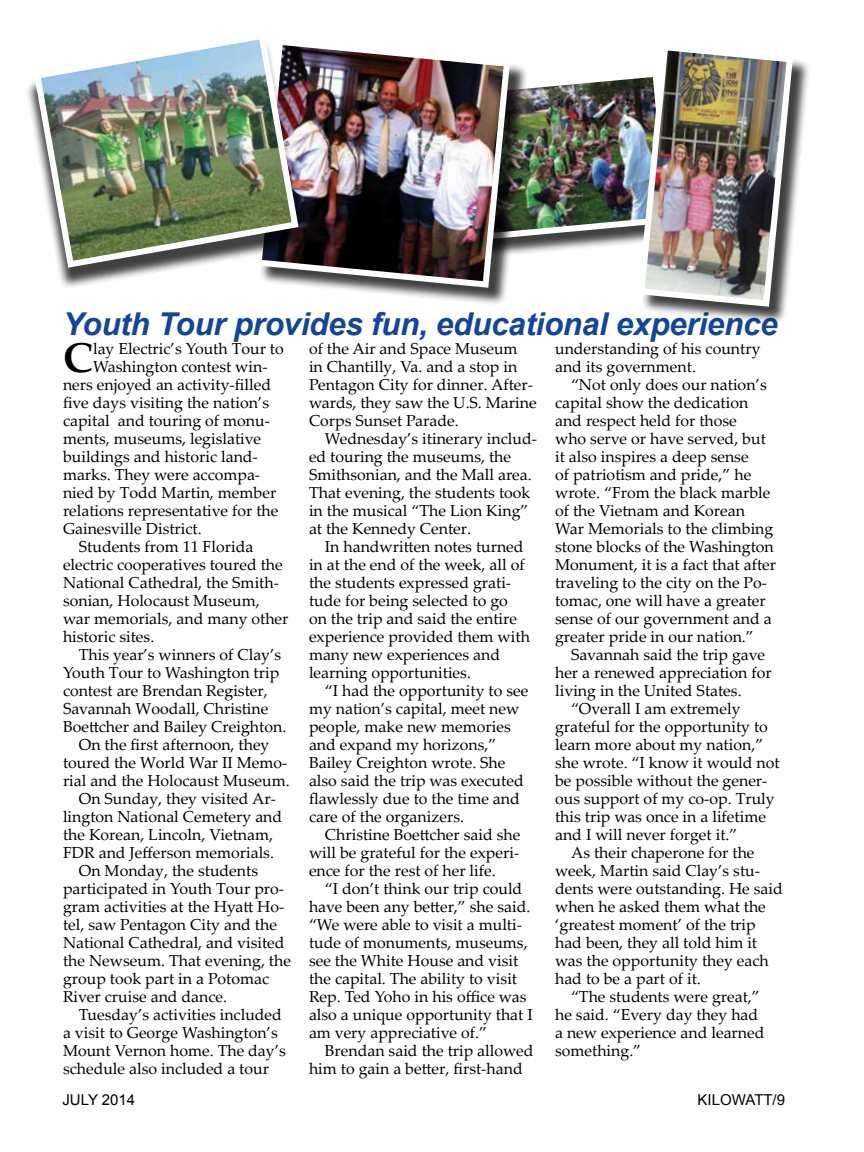
<style>
.page{position:relative;width:864px;height:1152px;background:#fff}
.page>*{position:absolute;margin:0;border:0;box-sizing:border-box;transform-origin:0 0}
.t1{font:700 41.55px "Palatino Linotype";color:#000}
.t2{font:italic 700 31.5px "Arial";letter-spacing:-.01em;color:#134598}
.t3{font:15.9px/18px "Palatino Linotype";color:#000}
.t4{font:15px "Arial";color:#000}
</style>
<div class="page">
<div style="left:428px;top:73px;width:263px;height:189px;background:#000;opacity:.75"></div>
<img style="left:528px;top:73px;width:107px;height:174px">
<div style="left:258px;top:41px;width:270px;height:265px;background:#000;opacity:.75"></div>
<img style="left:258px;top:41px;width:255px;height:250px">
<div style="left:25px;top:40px;width:280px;height:250px;background:#000;opacity:.75"></div>
<img style="left:30px;top:39px;width:272px;height:232px">
<div style="left:641px;top:47px;width:170px;height:278px;background:#000;opacity:.75"></div>
<img style="left:635px;top:47px;width:161px;height:263px">
<h2 class="t2" style="left:63px;top:303px;width:716px">Youth Tour provides fun, educational experience</h2>
<p class="t3" style="left:309px;top:339px;width:229px">of the Air and Space Museum<br>in Chantilly, Va. and a stop in<br>Pentagon City for dinner. After&shy;wards, they saw the U.S. Marine<br>Corps Sunset Parade.</p>
<p class="t3" style="left:309px;top:429px;width:229px;text-indent:16px">Wednesday’s itinerary includ&shy;ed touring the museums, the<br>Smithsonian, and the Mall area.<br>That evening, the students took in the musical “The Lion King” at the Kennedy Center.</p>
<p class="t3" style="left:309px;top:537px;width:222px;text-indent:16px">In handwritten notes turned in at the end of the week, all of the students expressed grati&shy;tude for being selected to go<br>on the trip and said the entire experience provided them with many new experiences and learning opportunities.</p>
<p class="t3" style="left:309px;top:681px;width:221px;text-indent:16px">“I had the opportunity to see my nation’s capital, meet new people, make new memories and expand my horizons,”<br>Bailey Creighton wrote. She also said the trip was executed flawlessly due to the time and care of the organizers.</p>
<p class="t3" style="left:309px;top:825px;width:213px;text-align:justify;text-indent:16px">Christine Boettcher said she will be grateful for the experi&shy;ence for the rest of her life.</p>
<p class="t3" style="left:309px;top:879px;width:225px;text-indent:16px">“I don’t think our trip could have been any better,” she said. “We were able to visit a multi&shy;tude of monuments, museums, see the White House and visit the capital. The ability to visit<br>Rep. Ted Yoho in his office was also a unique opportunity that I am very appreciative of.”</p>
<p class="t3" style="left:309px;top:1041px;width:226px;text-indent:16px">Brendan said the trip allowed him to gain a better, first-hand</p>
<h1 class="t1" style="left:63px;top:328px;width:32px">C</h1>
<p class="t3" style="left:93px;top:339px;width:192px">lay Electric’s Youth Tour to</p>
<p class="t3" style="left:555px;top:339px;width:207px">understanding of his country and its government.</p>
<p class="t3" style="left:555px;top:375px;width:222px;text-indent:16px">“Not only does our nation’s capital show the dedication and respect held for those<br>who serve or have served, but it also inspires a deep sense<br>of patriotism and pride,” he wrote. “From the black marble of the Vietnam and Korean<br>War Memorials to the climbing stone blocks of the Washington<br>Monument, it is a fact that after traveling to the city on the Po&shy;tomac, one will have a greater sense of our government and a greater pride in our nation.”</p>
<p class="t3" style="left:571px;top:645px;width:196px">Savannah said the trip gave</p>
<p class="t3" style="left:555px;top:663px;width:218px">her a renewed appreciation for</p>
<p class="t3" style="left:555px;top:681px;width:188px">living in the United States.</p>
<p class="t3" style="left:571px;top:699px;width:171px">“Overall I am extremely</p>
<p class="t3" style="left:555px;top:717px;width:214px">grateful for the opportunity to</p>
<p class="t3" style="left:555px;top:735px;width:210px">learn more about my nation,”</p>
<p class="t3" style="left:555px;top:753px;width:226px">she wrote. “I know it would not</p>
<p class="t3" style="left:555px;top:771px;width:214px">be possible without the gener-</p>
<p class="t3" style="left:555px;top:789px;width:221px">ous support of my co-op. Truly</p>
<p class="t3" style="left:555px;top:807px;width:212px">this trip was once in a lifetime</p>
<p class="t3" style="left:555px;top:825px;width:184px">and I will never forget it.”</p>
<p class="t3" style="left:571px;top:843px;width:185px">As their chaperone for the</p>
<p class="t3" style="left:555px;top:861px;width:206px">week, Martin said Clay’s stu-</p>
<p class="t3" style="left:555px;top:879px;width:229px">dents were outstanding. He said</p>
<p class="t3" style="left:555px;top:897px;width:212px">when he asked them what the</p>
<p class="t3" style="left:555px;top:915px;width:202px">‘greatest moment’ of the trip</p>
<p class="t3" style="left:555px;top:933px;width:204px">had been, they all told him it</p>
<p class="t3" style="left:555px;top:951px;width:215px">was the opportunity they each</p>
<p class="t3" style="left:555px;top:969px;width:147px">had to be a part of it.</p>
<p class="t3" style="left:571px;top:987px;width:190px">“The students were great,”</p>
<p class="t3" style="left:555px;top:1005px;width:205px">he said. “Every day they had</p>
<p class="t3" style="left:555px;top:1023px;width:211px">a new experience and learned</p>
<p class="t3" style="left:555px;top:1041px;width:88px">something.”</p>
<p class="t3" style="left:93px;top:357px;width:176px">Washington contest win-</p>
<p class="t3" style="left:63px;top:375px;width:210px">ners enjoyed an activity-filled</p>
<p class="t3" style="left:63px;top:393px;width:208px">five days visiting the nation’s</p>
<p class="t3" style="left:63px;top:411px;width:209px">capital and touring of monu-</p>
<p class="t3" style="left:63px;top:429px;width:200px">ments, museums, legislative</p>
<p class="t3" style="left:63px;top:447px;width:196px">buildings and historic land-</p>
<p class="t3" style="left:63px;top:465px;width:199px">marks. They were accompa-</p>
<p class="t3" style="left:63px;top:483px;width:215px">nied by Todd Martin, member</p>
<p class="t3" style="left:63px;top:501px;width:217px">relations representative for the</p>
<p class="t3" style="left:63px;top:519px;width:140px">Gainesville District.</p>
<p class="t3" style="left:79px;top:537px;width:176px">Students from 11 Florida</p>
<p class="t3" style="left:63px;top:555px;width:221px">electric cooperatives toured the</p>
<p class="t3" style="left:63px;top:573px;width:218px">National Cathedral, the Smith-</p>
<p class="t3" style="left:63px;top:591px;width:198px">sonian, Holocaust Museum,</p>
<p class="t3" style="left:63px;top:609px;width:227px">war memorials, and many other</p>
<p class="t3" style="left:63px;top:627px;width:93px">historic sites.</p>
<p class="t3" style="left:79px;top:645px;width:204px">This year’s winners of Clay’s</p>
<p class="t3" style="left:63px;top:663px;width:218px">Youth Tour to Washington trip</p>
<p class="t3" style="left:63px;top:681px;width:206px">contest are Brendan Register,</p>
<p class="t3" style="left:63px;top:699px;width:207px">Savannah Woodall, Christine</p>
<p class="t3" style="left:63px;top:717px;width:225px">Boettcher and Bailey Creighton.</p>
<p class="t3" style="left:79px;top:735px;width:192px">On the first afternoon, they</p>
<p class="t3" style="left:63px;top:753px;width:226px">toured the World War II Memo-</p>
<p class="t3" style="left:63px;top:771px;width:228px">rial and the Holocaust Museum.</p>
<p class="t3" style="left:79px;top:789px;width:199px">On Sunday, they visited Ar-</p>
<p class="t3" style="left:63px;top:807px;width:221px">lington National Cemetery and</p>
<p class="t3" style="left:63px;top:825px;width:212px">the Korean, Lincoln, Vietnam,</p>
<p class="t3" style="left:63px;top:843px;width:213px">FDR and Jefferson memorials.</p>
<p class="t3" style="left:79px;top:861px;width:181px">On Monday, the students</p>
<p class="t3" style="left:63px;top:879px;width:223px">participated in Youth Tour pro-</p>
<p class="t3" style="left:63px;top:897px;width:223px">gram activities at the Hyatt Ho-</p>
<p class="t3" style="left:63px;top:915px;width:216px">tel, saw Pentagon City and the</p>
<p class="t3" style="left:63px;top:933px;width:223px">National Cathedral, and visited</p>
<p class="t3" style="left:63px;top:951px;width:230px">the Newseum. That evening, the</p>
<p class="t3" style="left:63px;top:969px;width:208px">group took part in a Potomac</p>
<p class="t3" style="left:63px;top:987px;width:166px">River cruise and dance.</p>
<p class="t3" style="left:79px;top:1005px;width:205px">Tuesday’s activities included</p>
<p class="t3" style="left:63px;top:1023px;width:216px">a visit to George Washington’s</p>
<p class="t3" style="left:63px;top:1041px;width:224px">Mount Vernon home. The day’s</p>
<p class="t3" style="left:63px;top:1059px;width:208px">schedule also included a tour</p>
<p class="t4" style="left:62px;top:1090px;width:74px">JULY 2014</p>
<p class="t4" style="left:698px;top:1090px;width:89px">KILOWATT/9</p>
</div>
